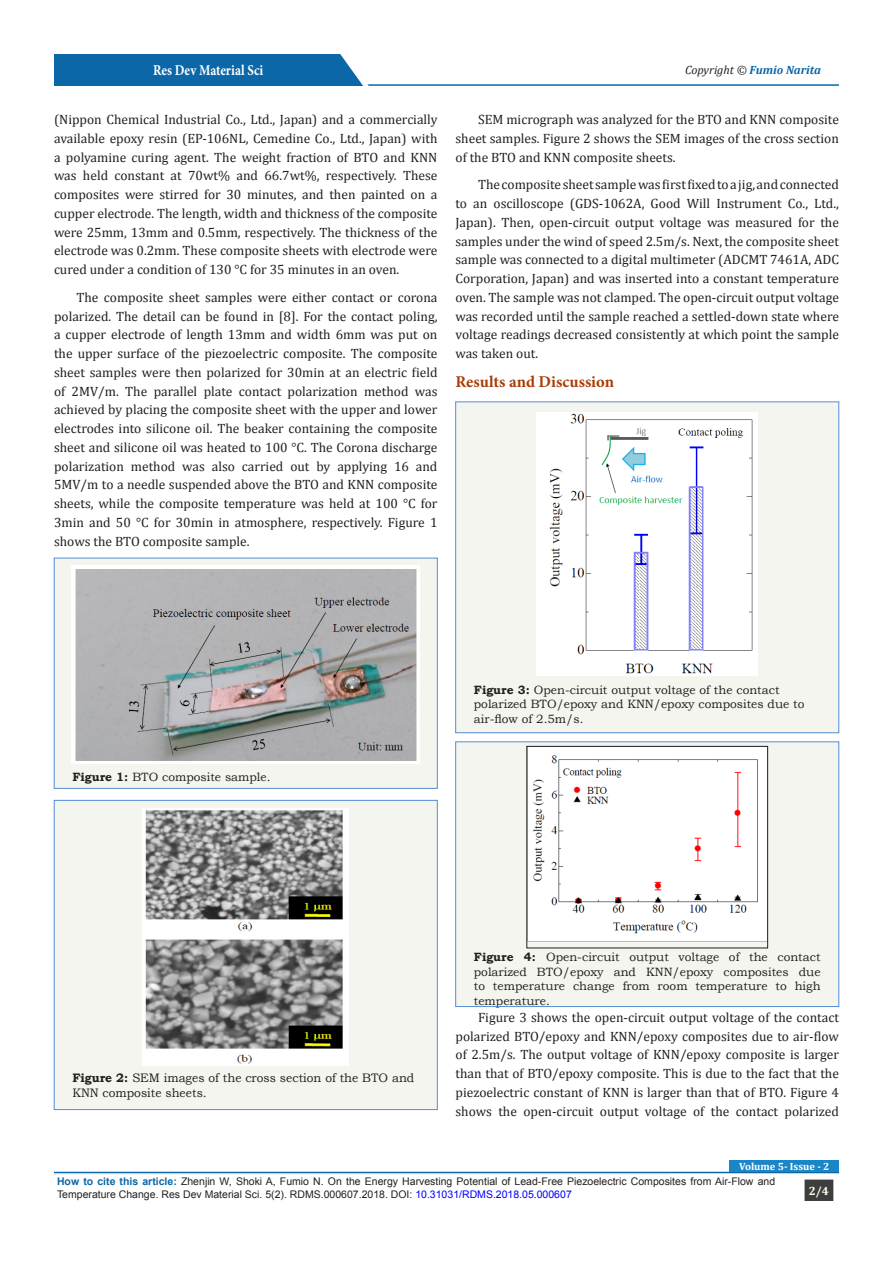
<style>
.page{position:relative;width:893px;height:1263px;background:#fff}
.page>*{position:absolute;margin:0;border:0;box-sizing:border-box;transform-origin:0 0}
.t1{font:700 16.5px "Minion Pro";color:#a73d07}
.t2{font:700 15px "Minion Pro";color:#fff;scale:.86 1}
.t3{font:13.5px/18.8px "Cambria";color:#231f20;text-align:justify}
.t4{font:12.3px/14.7px "Bookman Old Style";color:#231f20}
.t5{font:12px/14.4px "Bookman Old Style";color:#231f20}
.t6{font:italic 700 12px "Cambria";color:#0b67a8}
.t7{font:700 12px "Cambria";color:#fffdee}
.t8{font:10.5px/13.5px "Arial";color:#231f20}
.t9{font:700 10.5px "Cambria";color:#fff}
.s1{font-weight:400;color:#231f20}
.s2{font-weight:700}
.s3{font-weight:700;color:#0b67a8}
.s4{color:#00f}
</style>
<div class="page">
<hr style="left:206px;top:84px;width:633px;height:2px;background:#0b67a8">
<div style="left:54px;top:54px;width:308px;height:32px;background:#0b67a8"></div>
<svg style="left:340px;top:54px;width:34px;height:32px"></svg>
<hr style="left:54px;top:1172px;width:785px;height:1px;background:#0b67a8">
<hr style="left:54px;top:1174px;width:615px;height:1px;background:#f0f0f0">
<div style="left:804px;top:1179px;width:30px;height:22px;background:#3e3e3f"></div>
<div style="left:804px;top:1179px;width:30px;height:23px;border:1px solid #fff"></div>
<div style="left:730px;top:1160px;width:109px;height:12px;background:#1b86c6"></div>
<div style="left:54px;top:558px;width:383px;height:230px;background:#f5f5f0"></div>
<img style="left:72px;top:565px;width:348px;height:198px">
<div style="left:54px;top:800px;width:383px;height:309px;background:#f5f5f0"></div>
<div style="left:54px;top:800px;width:383px;height:310px;border:1px solid #548dd4"></div>
<img style="left:143px;top:809px;width:206px;height:256px">
<div style="left:456px;top:402px;width:383px;height:331px;background:#f5f5f0"></div>
<div style="left:455px;top:402px;width:384px;height:331px;border:1px solid #548dd4"></div>
<img style="left:537px;top:412px;width:220px;height:264px">
<div style="left:456px;top:742px;width:383px;height:264px;background:#f5f5f0"></div>
<div style="left:455px;top:742px;width:384px;height:265px;border:1px solid #548dd4"></div>
<img style="left:529px;top:748px;width:237px;height:194px">
<div style="left:527px;top:746px;width:241px;height:202px;border:1px solid #231f20"></div>
<p class="t2" style="left:153px;top:60px;width:130px">Res Dev Material Sci</p>
<p class="t6" style="left:685px;top:61px;width:137px"><span class="s1">Copyright ©</span> Fumio Narita</p>
<p class="t3" style="left:54px;top:110px;width:385px">(Nippon Chemical Industrial Co., Ltd., Japan) and a commercially available epoxy resin (EP-106NL, Cemedine Co., Ltd., Japan) with a polyamine curing agent. The weight fraction of BTO and KNN was held constant at 70wt% and 66.7wt%, respectively. These composites were stirred for 30 minutes, and then painted on a cupper electrode. The length, width and thickness of the composite were 25mm, 13mm and 0.5mm, respectively. The thickness of the electrode was 0.2mm. These composite sheets with electrode were cured under a condition of 130 °C for 35 minutes in an oven.</p>
<p class="t3" style="left:54px;top:288px;width:385px;text-indent:22px">The composite sheet samples were either contact or corona polarized. The detail can be found in [8]. For the contact poling, a cupper electrode of length 13mm and width 6mm was put on the upper surface of the piezoelectric composite. The composite sheet samples were then polarized for 30min at an electric field of 2MV/m. The parallel plate contact polarization method was achieved by placing the composite sheet with the upper and lower electrodes into silicone oil. The beaker containing the composite sheet and silicone oil was heated to 100 °C. The Corona discharge polarization method was also carried out by applying 16 and 5MV/m to a needle suspended above the BTO and KNN composite sheets, while the composite temperature was held at 100 °C for 3min and 50 °C for 30min in atmosphere, respectively. Figure 1 shows the BTO composite sample.</p>
<p class="t3" style="left:455px;top:110px;width:385px;text-indent:22px">SEM micrograph was analyzed for the BTO and KNN composite sheet samples. Figure 2 shows the SEM images of the cross section of the BTO and KNN composite sheets.</p>
<p class="t3" style="left:455px;top:175px;width:385px;text-indent:22px">The composite sheet sample was first fixed to a jig, and connected to an oscilloscope (GDS-1062A, Good Will Instrument Co., Ltd., Japan). Then, open-circuit output voltage was measured for the samples under the wind of speed 2.5m/s. Next, the composite sheet sample was connected to a digital multimeter (ADCMT 7461A, ADC Corporation, Japan) and was inserted into a constant temperature oven. The sample was not clamped. The open-circuit output voltage was recorded until the sample reached a settled-down state where voltage readings decreased consistently at which point the sample was taken out.</p>
<p class="t1" style="left:455px;top:370px;width:160px">Results and Discussion</p>
<p class="t5" style="left:72px;top:769px;width:200px"><span class="s2">Figure 1:</span> BTO composite sample.</p>
<p class="t5" style="left:474px;top:683px;width:332px"><span class="s2">Figure 3:</span> Open-circuit output voltage of the contact polarized BTO/epoxy and KNN/epoxy composites due to air-flow of 2.5m/s.</p>
<p class="t4" style="left:72px;top:1070px;width:344px"><span class="s2">Figure 2:</span> SEM images of the cross section of the BTO and<br>KNN composite sheets.</p>
<p class="t5" style="left:474px;top:950px;width:348px;text-align:justify"><span class="s2">Figure 4:</span> Open-circuit output voltage of the contact polarized BTO/epoxy and KNN/epoxy composites due to temperature change from room temperature to high temperature.</p>
<p class="t3" style="left:455px;top:1008px;width:385px;text-indent:22px">Figure 3 shows the open-circuit output voltage of the contact polarized BTO/epoxy and KNN/epoxy composites due to air-flow of 2.5m/s. The output voltage of KNN/epoxy composite is larger than that of BTO/epoxy composite. This is due to the fact that the piezoelectric constant of KNN is larger than that of BTO. Figure 4 shows the open-circuit output voltage of the contact polarized</p>
<p class="t9" style="left:739px;top:1159px;width:92px">Volume 5- Issue - 2</p>
<p class="t8" style="left:57px;top:1174px;width:720px"><span class="s3">How to cite this article:</span> Zhenjin W, Shoki A, Fumio N. On the Energy Harvesting Potential of Lead-Free Piezoelectric Composites from Air-Flow and<br>Temperature Change. Res Dev Material Sci. 5(2). RDMS.000607.2018. DOI: <span class="s4">10.31031/RDMS.2018.05.000607</span></p>
<p class="t7" style="left:809px;top:1182px;width:22px">2/4</p>
</div>
